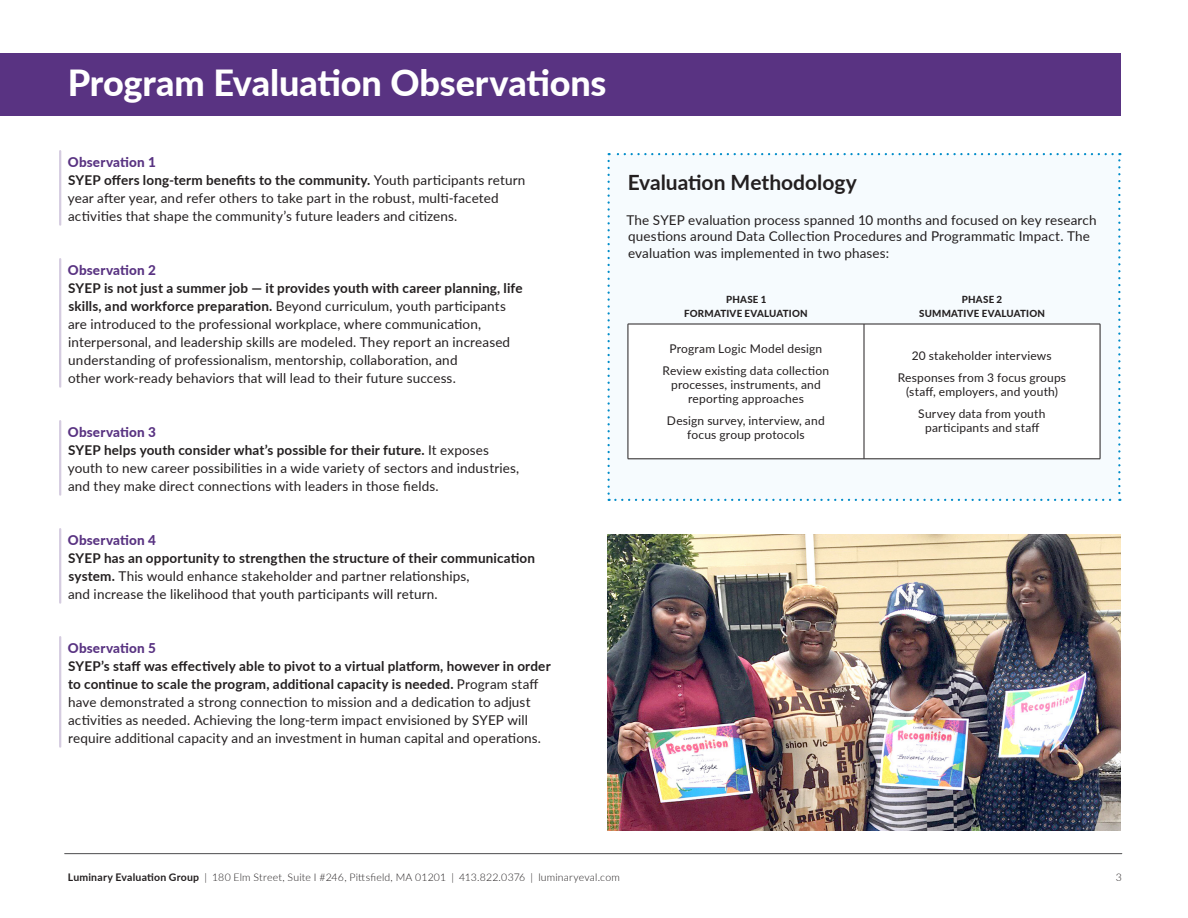
<style>
.page{position:relative;width:1188px;height:918px;background:#fff}
.page>*{position:absolute;margin:0;border:0;box-sizing:border-box;transform-origin:0 0}
.t1{font:800 36px "Lato";letter-spacing:-.005em;color:#fff}
.Callout_Box_H1{font:700 21px "Lato";color:#231f20}
.H2_Observation{font:13.5px/18px "Lato";letter-spacing:.01em;color:#231f20}
.Callout_Box_Body{font:13.5px/16.5px "Lato";letter-spacing:.01em;color:#231f20}
.Table_Body{font:12px/14.2px "Lato";letter-spacing:.015em;color:#231f20;text-align:center}
.t2{font:300 10.5px "Lato";letter-spacing:.015em;color:#231f20}
.Table_Column_H1{font:800 9.75px/13.5px "Lato";letter-spacing:.02em;color:#231f20;text-align:center}
.s1{font-weight:800;color:#593382}
.s2{font-weight:700}
</style>
<div class="page">
<hr style="left:65px;top:853px;width:1057px;height:1px;background:#4b4c4d">
<div style="left:0;top:53px;width:1120px;height:63px;background:#593382"></div>
<hr style="left:59px;top:151px;width:2px;height:74px;background:#d5cce0">
<hr style="left:59px;top:259px;width:2px;height:128px;background:#d5cce0">
<hr style="left:59px;top:421px;width:2px;height:74px;background:#d5cce0">
<hr style="left:59px;top:529px;width:2px;height:74px;background:#d5cce0">
<hr style="left:59px;top:637px;width:2px;height:110px;background:#d5cce0">
<svg style="left:608px;top:153px;width:512px;height:348px"></svg>
<img style="left:608px;top:534px;width:512px;height:297px">
<h1 class="t1" style="left:68px;top:57px;width:540px">Program Evaluation Observations</h1>
<p class="H2_Observation" style="left:68px;top:152px;width:459px"><span class="s1">Observation 1<br></span><span class="s2">SYEP offers long-term benefits to the community.</span> Youth participants return year after year, and refer others to take part in the robust, multi-faceted activities that shape the community’s future leaders and citizens.</p>
<p class="H2_Observation" style="left:68px;top:260px;width:456px"><span class="s1">Observation 2<br></span><span class="s2">SYEP is not just a summer job — it provides youth with career planning, life skills, and workforce preparation.</span> Beyond curriculum, youth participants are introduced to the professional workplace, where communication, interpersonal, and leadership skills are modeled. They report an increased understanding of professionalism, mentorship, collaboration, and<br>other work-ready behaviors that will lead to their future success.</p>
<p class="H2_Observation" style="left:68px;top:422px;width:453px"><span class="s1">Observation 3<br></span><span class="s2">SYEP helps youth consider what’s possible for their future.</span> It exposes youth to new career possibilities in a wide variety of sectors and industries, and they make direct connections with leaders in those fields.</p>
<p class="H2_Observation" style="left:68px;top:530px;width:469px"><span class="s1">Observation 4<br></span><span class="s2">SYEP has an opportunity to strengthen the structure of their communication system.</span> This would enhance stakeholder and partner relationships,<br>and increase the likelihood that youth participants will return.</p>
<p class="H2_Observation" style="left:68px;top:638px;width:484px"><span class="s1">Observation 5<br></span><span class="s2">SYEP’s staff was effectively able to pivot to a virtual platform, however in order to continue to scale the program, additional capacity is needed.</span> Program staff have demonstrated a strong connection to mission and a dedication to adjust activities as needed. Achieving the long-term impact envisioned by SYEP will require additional capacity and an investment in human capital and operations.</p>
<p class="Callout_Box_H1" style="left:628px;top:167px;width:231px">Evaluation Methodology</p>
<p class="Callout_Box_Body" style="left:626px;top:211px;width:472px">The SYEP evaluation process spanned 10 months and focused on key research questions around Data Collection Procedures and Programmatic Impact. The evaluation was implemented in two phases:</p>
<p class="Table_Column_H1" style="left:684px;top:292px;width:125px">PHASE 1<br>FORMATIVE EVALUATION</p>
<p class="Table_Column_H1" style="left:919px;top:292px;width:127px">PHASE 2<br>SUMMATIVE EVALUATION</p>
<p class="Table_Body" style="left:669px;top:341px;width:154px">Program Logic Model design</p>
<p class="Table_Body" style="left:663px;top:363px;width:168px">Review existing data collection processes, instruments, and reporting approaches</p>
<p class="Table_Body" style="left:667px;top:413px;width:159px">Design survey, interview, and focus group protocols</p>
<p class="Table_Body" style="left:912px;top:348px;width:141px">20 stakeholder interviews</p>
<p class="Table_Body" style="left:898px;top:370px;width:170px">Responses from 3 focus groups (staff, employers, and youth)</p>
<p class="Table_Body" style="left:918px;top:406px;width:129px">Survey data from youth participants and staff</p>
<p class="t2" style="left:68px;top:869px;width:554px"><span class="s2">Luminary Evaluation Group</span> | 180 Elm Street, Suite I #246, Pittsfield, MA 01201 | 413.822.0376 | luminaryeval.com</p>
<p class="t2" style="left:1116px;top:869px;width:8px">3</p>
</div>
